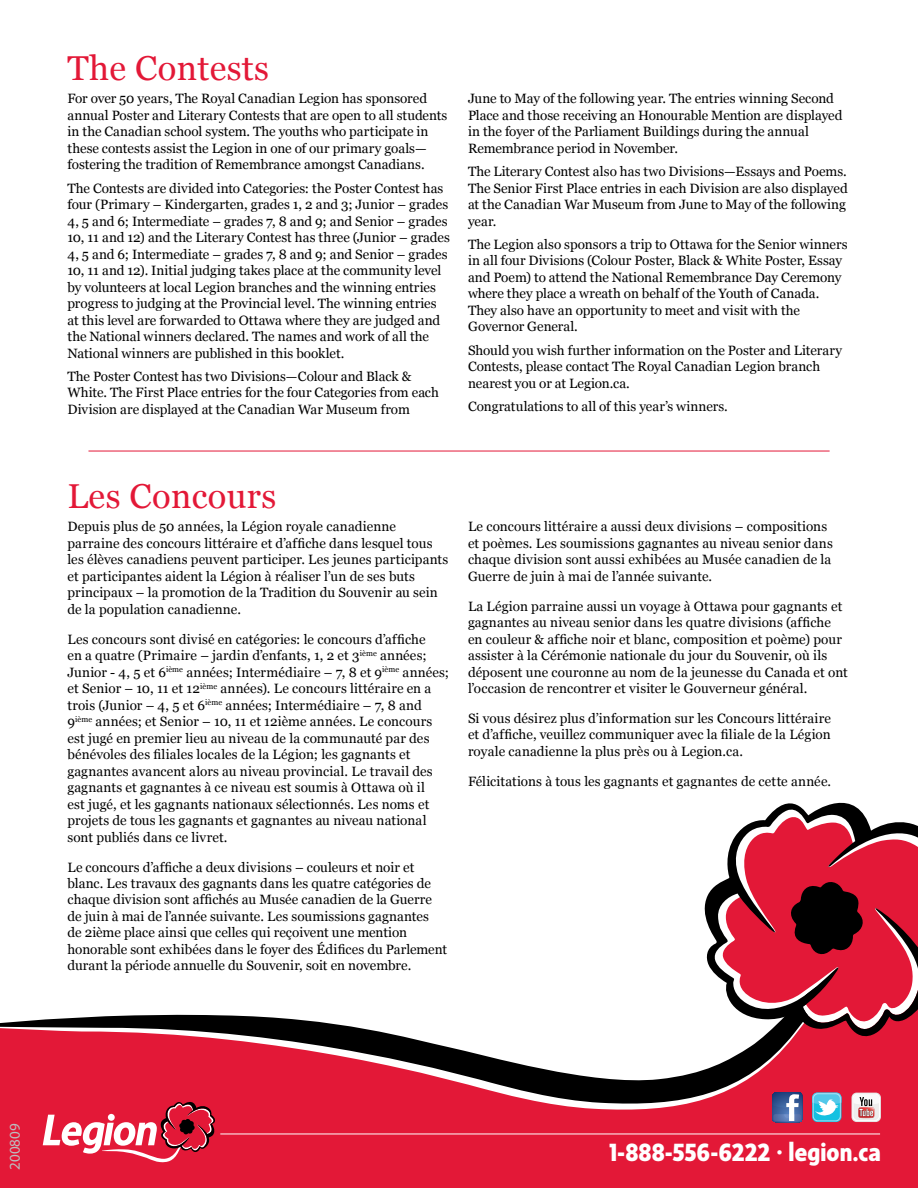
<style>
.page{position:relative;width:918px;height:1188px;background:#fff}
.page>*{position:absolute;margin:0;border:0;box-sizing:border-box;transform-origin:0 0}
.t1{font:34.5px "Georgia";letter-spacing:.01em;color:#e31837}
.t2{font:800 25.5px "Sense";color:#fff}
.t3{font:15px "Myriad Pro";letter-spacing:.005em;color:#bcbec0}
.t4{font:13.5px/16.5px "Georgia";color:#000}
</style>
<div class="page">
<div style="left:0;top:1043px;width:918px;height:145px;background:#e31837"></div>
<div style="left:0;top:1043px;width:833px;height:70px;background:#e31837"></div>
<svg style="left:0;top:1014px;width:832px;height:93px;fill:#e31837"></svg>
<svg style="left:698px;top:802px;width:220px;height:241px"></svg>
<svg style="left:721px;top:815px;width:197px;height:212px;background:#b5364a"></svg>
<hr style="left:88px;top:451px;width:742px;height:1px;background:#e31837">
<svg style="left:773px;top:1093px;width:29px;height:29px"></svg>
<svg style="left:852px;top:1093px;width:29px;height:29px"></svg>
<svg style="left:852px;top:1094px;width:28px;height:27px"></svg>
<svg style="left:853px;top:1095px;width:26px;height:25px"></svg>
<svg style="left:853px;top:1095px;width:26px;height:23px"></svg>
<svg style="left:812px;top:1093px;width:30px;height:29px"></svg>
<svg style="left:812px;top:1093px;width:30px;height:28px"></svg>
<hr style="left:220px;top:1134px;width:660px;height:1px;background:#fff">
<svg style="left:43px;top:1098px;width:173px;height:65px"></svg>
<h1 class="t1" style="left:68px;top:47px;width:203px">The Contests</h1>
<p class="t4" style="left:68px;top:91px;width:381px">For over 50 years, The Royal Canadian Legion has sponsored annual Poster and Literary Contests that are open to all students in the Canadian school system. The youths who participate in these contests assist the Legion in one of our primary goals— fostering the tradition of Remembrance amongst Canadians.</p>
<p class="t4" style="left:68px;top:180px;width:384px">The Contests are divided into Categories: the Poster Contest has four (Primary – Kindergarten, grades 1, 2 and 3; Junior – grades 4, 5 and 6; Intermediate – grades 7, 8 and 9; and Senior – grades 10, 11 and 12) and the Literary Contest has three (Junior – grades 4, 5 and 6; Intermediate – grades 7, 8 and 9; and Senior – grades 10, 11 and 12). Initial judging takes place at the community level by volunteers at local Legion branches and the winning entries progress to judging at the Provincial level. The winning entries at this level are forwarded to Ottawa where they are judged and the National winners declared. The names and work of all the National winners are published in this booklet.</p>
<p class="t4" style="left:68px;top:368px;width:373px">The Poster Contest has two Divisions—Colour and Black &amp;<br>White. The First Place entries for the four Categories from each<br>Division are displayed at the Canadian War Museum from</p>
<p class="t4" style="left:468px;top:91px;width:376px">June to May of the following year. The entries winning Second Place and those receiving an Honourable Mention are displayed in the foyer of the Parliament Buildings during the annual Remembrance period in November.</p>
<p class="t4" style="left:468px;top:163px;width:381px">The Literary Contest also has two Divisions—Essays and Poems.<br>The Senior First Place entries in each Division are also displayed at the Canadian War Museum from June to May of the following year.</p>
<p class="t4" style="left:468px;top:236px;width:381px">The Legion also sponsors a trip to Ottawa for the Senior winners in all four Divisions (Colour Poster, Black &amp; White Poster, Essay and Poem) to attend the National Remembrance Day Ceremony where they place a wreath on behalf of the Youth of Canada.<br>They also have an opportunity to meet and visit with the Governor General.</p>
<p class="t4" style="left:468px;top:342px;width:376px">Should you wish further information on the Poster and Literary<br>Contests, please contact The Royal Canadian Legion branch nearest you or at Legion.ca.</p>
<p class="t4" style="left:468px;top:398px;width:261px">Congratulations to all of this year’s winners.</p>
<h1 class="t1" style="left:68px;top:475px;width:210px">Les Concours</h1>
<p class="t4" style="left:68px;top:518px;width:382px">Depuis plus de 50 années, la Légion royale canadienne parraine des concours littéraire et d’affiche dans lesquel tous les élèves canadiens peuvent participer. Les jeunes participants et participantes aident la Légion à réaliser l’un de ses buts principaux – la promotion de la Tradition du Souvenir au sein de la population canadienne.</p>
<p class="t4" style="left:67px;top:631px;width:383px">Les concours sont divisé en catégories: le concours d’affiche<br>en a quatre (Primaire – jardin d’enfants, 1, 2 et 3<sup>ième</sup> années; Junior - 4, 5 et 6<sup>ième</sup> années; Intermédiaire – 7, 8 et 9<sup>ième</sup> années; et Senior – 10, 11 et 12<sup>ième</sup> années). Le concours littéraire en a trois (Junior – 4, 5 et 6<sup>ième</sup> années; Intermédiaire – 7, 8 and 9<sup>ième</sup> années; et Senior – 10, 11 et 12ième années. Le concours est jugé en premier lieu au niveau de la communauté par des bénévoles des filiales locales de la Légion; les gagnants et gagnantes avancent alors au niveau provincial. Le travail des gagnants et gagnantes à ce niveau est soumis à Ottawa où il<br>est jugé, et les gagnants nationaux sélectionnés. Les noms et projets de tous les gagnants et gagnantes au niveau national sont publiés dans ce livret.</p>
<p class="t4" style="left:68px;top:859px;width:381px">Le concours d’affiche a deux divisions – couleurs et noir et blanc. Les travaux des gagnants dans les quatre catégories de chaque division sont affichés au Musée canadien de la Guerre de juin à mai de l’année suivante. Les soumissions gagnantes<br>de 2ième place ainsi que celles qui reçoivent une mention honorable sont exhibées dans le foyer des Édifices du Parlement durant la période annuelle du Souvenir, soit en novembre.</p>
<p class="t4" style="left:468px;top:518px;width:366px">Le concours littéraire a aussi deux divisions – compositions et poèmes. Les soumissions gagnantes au niveau senior dans chaque division sont aussi exhibées au Musée canadien de la Guerre de juin à mai de l’année suivante.</p>
<p class="t4" style="left:468px;top:598px;width:381px">La Légion parraine aussi un voyage à Ottawa pour gagnants et gagnantes au niveau senior dans les quatre divisions (affiche en couleur &amp; affiche noir et blanc, composition et poème) pour assister à la Cérémonie nationale du jour du Souvenir, où ils déposent une couronne au nom de la jeunesse du Canada et ont l’occasion de rencontrer et visiter le Gouverneur général.</p>
<p class="t4" style="left:468px;top:710px;width:364px;text-align:justify">Si vous désirez plus d’information sur les Concours littéraire et d’affiche, veuillez communiquer avec la filiale de la Légion royale canadienne la plus près ou à Legion.ca.</p>
<p class="t4" style="left:468px;top:773px;width:365px">Félicitations à tous les gagnants et gagnantes de cette année.</p>
<p class="t3" style="left:6px;top:1170px;width:48px;rotate:-90deg">200809</p>
<h2 class="t2" style="left:609px;top:1138px;width:273px">1-888-556-6222 · legion.ca</h2>
</div>
